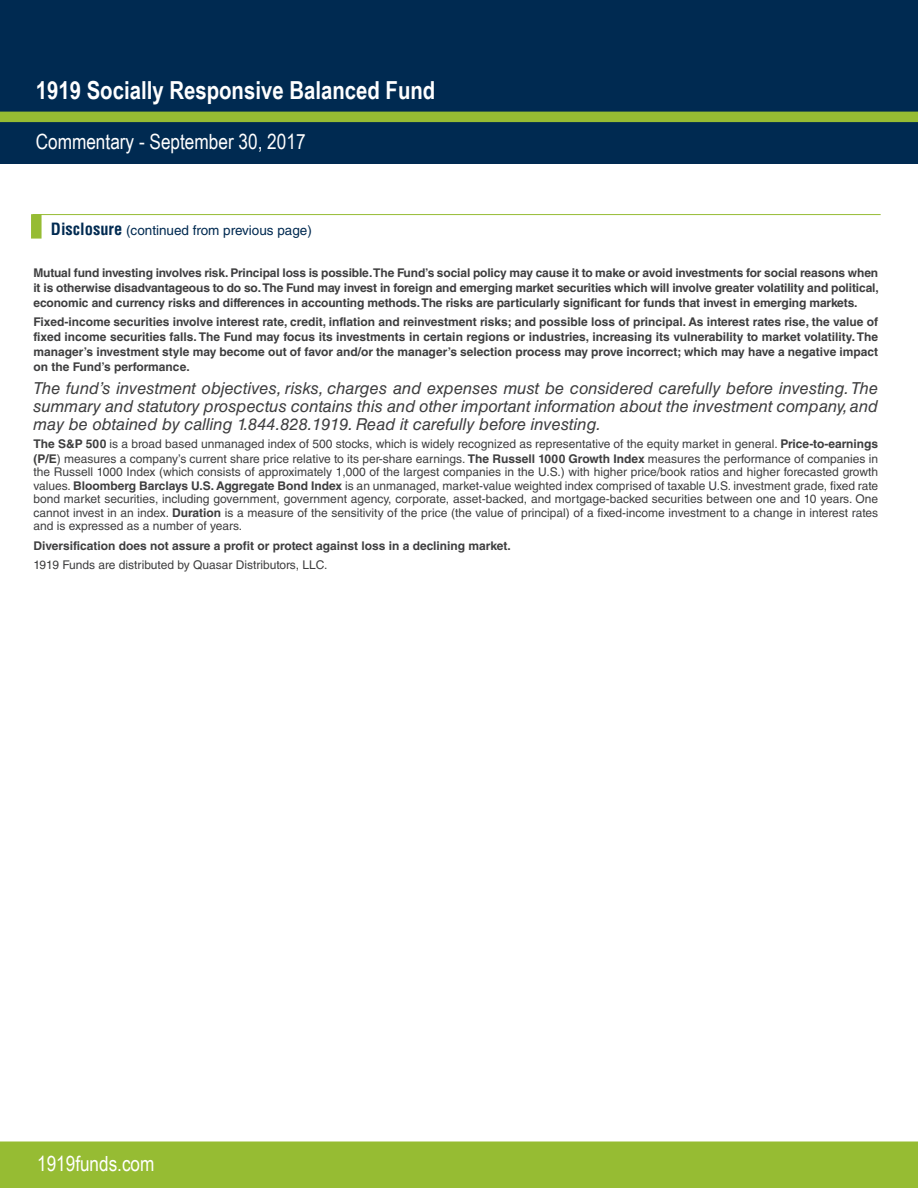
<style>
.page{position:relative;width:918px;height:1188px;background:#fff}
.page>*{position:absolute;margin:0;border:0;box-sizing:border-box;transform-origin:0 0}
.t1{font:700 24.9px "Arial Narrow";color:#fff}
.t2{font:21px "Arial Narrow";color:#fff}
.t3{font:20.85px "Arial Narrow";color:#fff}
.t4{font:italic 16.5px/18px "Helvetica LT Std";color:#3e3e3f;text-align:justify}
.t5{font:13.5px "Helvetica LT Std";color:#002a51}
.t6{font:700 12px/15px "Helvetica LT Std";color:#3e3e3f;text-align:justify}
.t7{font:12px/13.5px "Helvetica LT Std";color:#3e3e3f}
.s1{font-weight:700;font-stretch:condensed;font-size:16.5px}
.s2{font-weight:700}
</style>
<div class="page">
<div style="left:0;top:0;width:918px;height:164px;background:#002a51"></div>
<div style="left:0;top:112px;width:918px;height:10px;background:#96bc33"></div>
<div style="left:0;top:1142px;width:918px;height:46px;background:#96bc33"></div>
<div style="left:31px;top:214px;width:11px;height:25px;background:#96bc33"></div>
<hr style="left:33px;top:214px;width:848px;height:1px;background:#96bc33">
<p class="t1" style="left:36px;top:71px;width:401px">1919 Socially Responsive Balanced Fund</p>
<p class="t2" style="left:36px;top:126px;width:271px">Commentary - September 30, 2017</p>
<p class="t5" style="left:51px;top:223px;width:262px"><span class="s1">Disclosure</span> (continued from previous page)</p>
<p class="t6" style="left:33px;top:265px;width:847px">Mutual fund investing involves risk. Principal loss is possible. The Fund’s social policy may cause it to make or avoid investments for social reasons when it is otherwise disadvantageous to do so. The Fund may invest in foreign and emerging market securities which will involve greater volatility and political, economic and currency risks and differences in accounting methods. The risks are particularly significant for funds that invest in emerging markets.</p>
<p class="t6" style="left:33px;top:314px;width:846px">Fixed-income securities involve interest rate, credit, inflation and reinvestment risks; and possible loss of principal. As interest rates rise, the value of fixed income securities falls. The Fund may focus its investments in certain regions or industries, increasing its vulnerability to market volatility. The manager’s investment style may become out of favor and/or the manager’s selection process may prove incorrect; which may have a negative impact on the Fund’s performance.</p>
<p class="t4" style="left:33px;top:379px;width:846px">The fund’s investment objectives, risks, charges and expenses must be considered carefully before investing. The summary and statutory prospectus contains this and other important information about the investment company, and may be obtained by calling 1.844.828.1919. Read it carefully before investing.</p>
<p class="t7" style="left:33px;top:436px;width:846px;line-height:15px"><span class="s2">The S&amp;P 500</span> is a broad based unmanaged index of 500 stocks, which is widely recognized as representative of the equity market in general. <span class="s2">Price-to-earnings (P/E</span>) measures a company’s current share price relative to its per-share earnings. <span class="s2">The Russell 1000 Growth Index</span> measures the performance of companies in</p>
<p class="t7" style="left:33px;top:465px;width:846px;text-align:justify">the Russell 1000 Index (which consists of approximately 1,000 of the largest companies in the U.S.) with higher price/book ratios and higher forecasted growth values. <span class="s2">Bloomberg Barclays U.S. Aggregate Bond Index</span> is an unmanaged, market-value weighted index comprised of taxable U.S. investment grade, fixed rate bond market securities, including government, government agency, corporate, asset-backed, and mortgage-backed securities between one and 10 years. One cannot invest in an index. <span class="s2">Duration</span> is a measure of the sensitivity of the price (the value of principal) of a fixed-income investment to a change in interest rates and is expressed as a number of years.</p>
<p class="t6" style="left:33px;top:538px;width:479px">Diversification does not assure a profit or protect against loss in a declining market.</p>
<p class="t7" style="left:33px;top:558px;width:295px">1919 Funds are distributed by Quasar Distributors, LLC.</p>
<p class="t3" style="left:37px;top:1149px;width:119px">1919funds.com</p>
</div>
